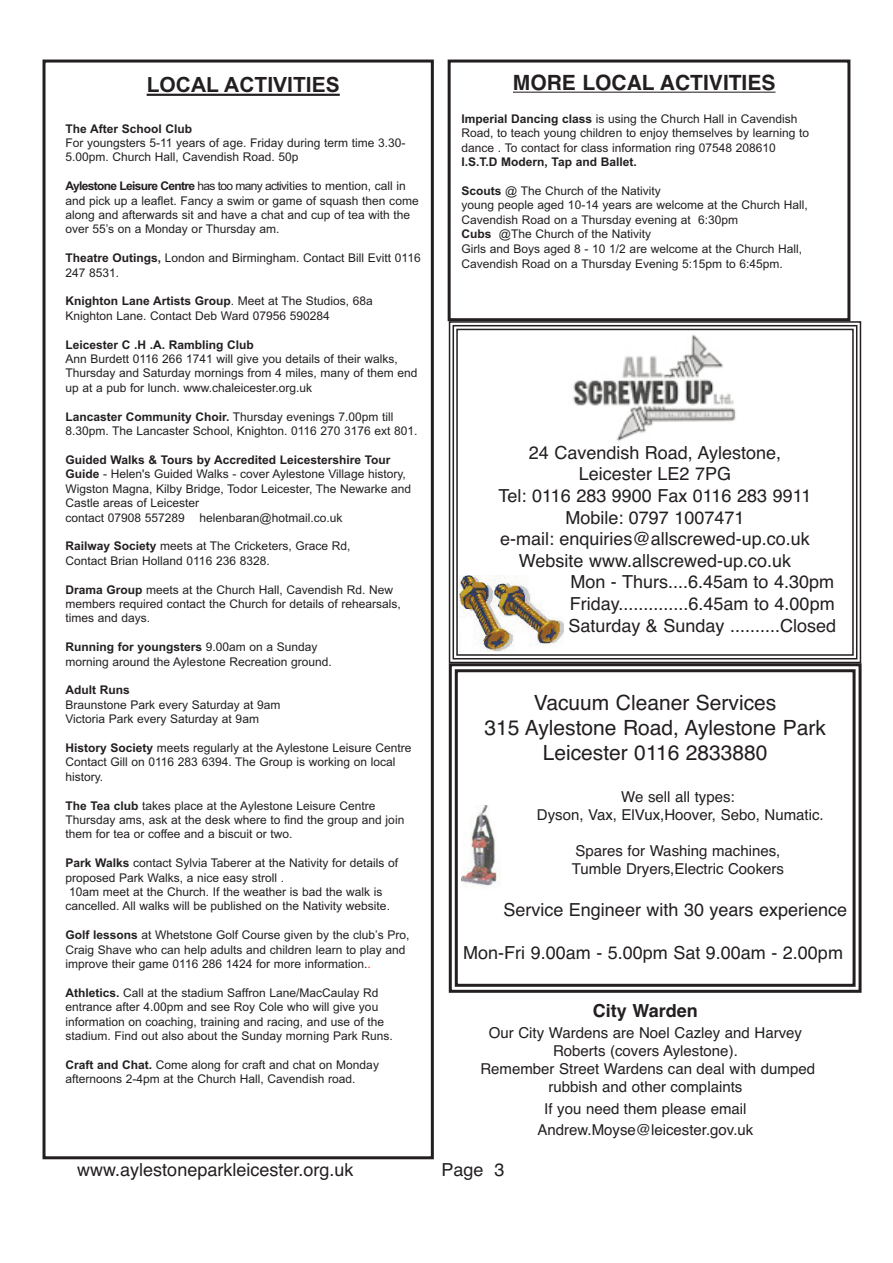
<style>
.page{position:relative;width:893px;height:1263px;background:#fff}
.page>*{position:absolute;margin:0;border:0;box-sizing:border-box;transform-origin:0 0}
.t1{font:21px/25.2px "Helvetica";color:#231f20;text-align:center}
.t2{font:700 21px "Helvetica";color:#231f20}
.t3{font:700 21px "Arial";color:#231f20}
.t4{font:18px "Helvetica";color:#231f20}
.t5{font:700 18px "Helvetica";color:#231f20}
.t6{font:15px/18px "Helvetica";color:#231f20;text-align:center}
.t7{font:12px/14.4px "Arial";color:#231f20}
.t8{font:700 12px "Arial";color:#231f20}
.s1{font-weight:700}
.s2{color:#ec2724}
</style>
<div class="page">
<div style="left:448px;top:60px;width:402px;height:261px;border:3px solid #231f20"></div>
<div style="left:43px;top:60px;width:391px;height:1099px;border:3px solid #231f20"></div>
<hr style="left:147px;top:94px;width:193px;height:2px;background:#231f20">
<hr style="left:513px;top:92px;width:262px;height:1px;background:#231f20">
<div style="left:449px;top:663px;width:412px;height:330px;border:3px solid #231f20"></div>
<div style="left:455px;top:669px;width:400px;height:318px;border:3px solid #231f20"></div>
<img style="left:461px;top:806px;width:39px;height:81px">
<div style="left:449px;top:321px;width:412px;height:342px;border:2px solid #231f20"></div>
<div style="left:453px;top:325px;width:404px;height:334px;border:2px solid #231f20"></div>
<div style="left:456px;top:329px;width:398px;height:327px;border:2px solid #231f20"></div>
<img style="left:459px;top:575px;width:105px;height:76px">
<img style="left:573px;top:334px;width:163px;height:107px">
<h1 class="t3" style="left:147px;top:73px;width:195px">LOCAL ACTIVITIES</h1>
<p class="t8" style="left:65px;top:121px;width:128px">The After School Club</p>
<p class="t7" style="left:65px;top:136px;width:341px">For youngsters 5-11 years of age. Friday during term time 3.30-<br>5.00pm. Church Hall, Cavendish Road. 50p</p>
<p class="t7" style="left:65px;top:179px;width:355px"><span class="s1">Aylestone Leisure Centre</span> has too many activities to mention, call in and pick up a leaflet. Fancy a swim or game of squash then come along and afterwards sit and have a chat and cup of tea with the over 55’s on a Monday or Thursday am.</p>
<p class="t7" style="left:65px;top:251px;width:357px"><span class="s1">Theatre Outings,</span> London and Birmingham. Contact Bill Evitt 0116<br>247 8531.</p>
<p class="t7" style="left:65px;top:294px;width:309px"><span class="s1">Knighton Lane Artists Group</span>. Meet at The Studios, 68a<br>Knighton Lane. Contact Deb Ward 07956 590284</p>
<p class="t8" style="left:65px;top:337px;width:190px">Leicester C .H .A. Rambling Club</p>
<p class="t7" style="left:65px;top:352px;width:354px">Ann Burdett 0116 266 1741 will give you details of their walks,<br>Thursday and Saturday mornings from 4 miles, many of them end up at a pub for lunch. www.chaleicester.org.uk</p>
<p class="t7" style="left:65px;top:409px;width:354px"><span class="s1">Lancaster Community Choir.</span> Thursday evenings 7.00pm till<br>8.30pm. The Lancaster School, Knighton. 0116 270 3176 ext 801.</p>
<p class="t7" style="left:65px;top:453px;width:347px"><span class="s1">Guided Walks &amp; Tours by Accredited Leicestershire Tour Guide</span> - Helen's Guided Walks - cover Aylestone Village history, Wigston Magna, Kilby Bridge, Todor Leicester, The Newarke and Castle areas of Leicester<br>contact 07908 557289 helenbaran@hotmail.co.uk</p>
<p class="t7" style="left:65px;top:539px;width:286px"><span class="s1">Railway Society</span> meets at The Cricketers, Grace Rd,<br>Contact Brian Holland 0116 236 8328.</p>
<p class="t7" style="left:65px;top:582px;width:337px"><span class="s1">Drama Group</span> meets at the Church Hall, Cavendish Rd. New members required contact the Church for details of rehearsals, times and days.</p>
<p class="t7" style="left:65px;top:640px;width:268px"><span class="s1">Running for youngsters</span> 9.00am on a Sunday morning around the Aylestone Recreation ground.</p>
<p class="t8" style="left:65px;top:683px;width:66px">Adult Runs</p>
<p class="t7" style="left:65px;top:697px;width:217px">Braunstone Park every Saturday at 9am<br>Victoria Park every Saturday at 9am</p>
<p class="t7" style="left:65px;top:741px;width:347px"><span class="s1">History Society</span> meets regularly at the Aylestone Leisure Centre<br>Contact Gill on 0116 283 6394. The Group is working on local history.</p>
<p class="t7" style="left:65px;top:798px;width:340px"><span class="s1">The Tea club</span> takes place at the Aylestone Leisure Centre<br>Thursday ams, ask at the desk where to find the group and join them for tea or coffee and a biscuit or two.</p>
<p class="t7" style="left:65px;top:856px;width:334px"><span class="s1">Park Walks</span> contact Sylvia Taberer at the Nativity for details of</p>
<p class="t7" style="left:65px;top:870px;width:220px">proposed Park Walks, a nice easy stroll .</p>
<p class="t7" style="left:69px;top:885px;width:315px">10am meet at the Church. If the weather is bad the walk is</p>
<p class="t7" style="left:65px;top:899px;width:326px">cancelled. All walks will be published on the Nativity website.</p>
<p class="t7" style="left:65px;top:928px;width:345px"><span class="s1">Golf lessons</span> at Whetstone Golf Course given by the club’s Pro,<br>Craig Shave who can help adults and children learn to play and improve their game 0116 286 1424 for more information.<span class="s2">.</span></p>
<p class="t7" style="left:65px;top:985px;width:329px"><span class="s1">Athletics.</span> Call at the stadium Saffron Lane/MacCaulay Rd entrance after 4.00pm and see Roy Cole who will give you information on coaching, training and racing, and use of the stadium. Find out also about the Sunday morning Park Runs.</p>
<p class="t7" style="left:65px;top:1057px;width:315px"><span class="s1">Craft and Chat.</span> Come along for craft and chat on Monday afternoons 2-4pm at the Church Hall, Cavendish road.</p>
<h1 class="t2" style="left:513px;top:71px;width:264px">MORE LOCAL ACTIVITIES</h1>
<p class="t7" style="left:462px;top:112px;width:349px"><span class="s1">Imperial Dancing class</span> is using the Church Hall in Cavendish<br>Road, to teach young children to enjoy themselves by learning to dance . To contact for class information ring 07548 208610</p>
<p class="t8" style="left:462px;top:155px;width:177px">I.S.T.D Modern, Tap and Ballet.</p>
<p class="t7" style="left:462px;top:184px;width:348px"><span class="s1">Scouts</span> @ The Church of the Nativity<br>young people aged 10-14 years are welcome at the Church Hall, Cavendish Road on a Thursday evening at 6:30pm<br><span class="s1">Cubs</span> @The Church of the Nativity<br>Girls and Boys aged 8 - 10 1/2 are welcome at the Church Hall, Cavendish Road on a Thursday Evening 5:15pm to 6:45pm.</p>
<h2 class="t4" style="left:529px;top:442px;width:254px">24 Cavendish Road, Aylestone,</h2>
<h2 class="t4" style="left:579px;top:464px;width:154px">Leicester LE2 7PG</h2>
<h2 class="t4" style="left:499px;top:485px;width:314px">Tel: 0116 283 9900 Fax 0116 283 9911</h2>
<h2 class="t4" style="left:565px;top:507px;width:181px">Mobile: 0797 1007471</h2>
<h2 class="t4" style="left:500px;top:528px;width:311px">e-mail: enquiries@allscrewed-up.co.uk</h2>
<h2 class="t4" style="left:519px;top:550px;width:274px">Website www.allscrewed-up.co.uk</h2>
<h2 class="t4" style="left:570px;top:572px;width:265px">Mon - Thurs....6.45am to 4.30pm</h2>
<h2 class="t4" style="left:570px;top:593px;width:266px">Friday..............6.45am to 4.00pm</h2>
<h2 class="t4" style="left:568px;top:615px;width:269px">Saturday &amp; Sunday ..........Closed</h2>
<h1 class="t1" style="left:484px;top:690px;width:343px">Vacuum Cleaner Services<br>315 Aylestone Road, Aylestone Park<br>Leicester 0116 2833880</h1>
<p class="t6" style="left:537px;top:788px;width:288px">We sell all types:<br>Dyson, Vax, ElVux,Hoover, Sebo, Numatic.</p>
<p class="t6" style="left:572px;top:842px;width:213px;text-align:left">Spares for Washing machines,<br>Tumble Dryers,Electric Cookers</p>
<h2 class="t4" style="left:503px;top:899px;width:345px">Service Engineer with 30 years experience</h2>
<h2 class="t4" style="left:463px;top:943px;width:381px">Mon-Fri 9.00am - 5.00pm Sat 9.00am - 2.00pm</h2>
<h2 class="t5" style="left:593px;top:1000px;width:106px">City Warden</h2>
<p class="t6" style="left:480px;top:1024px;width:336px">Our City Wardens are Noel Cazley and Harvey Roberts (covers Aylestone).<br>Remember Street Wardens can deal with dumped rubbish and other complaints</p>
<p class="t6" style="left:537px;top:1098px;width:217px;line-height:21.5px">If you need them please email<br>Andrew.Moyse@leicester.gov.uk</p>
<h2 class="t4" style="left:77px;top:1160px;width:278px">www.aylestoneparkleicester.org.uk</h2>
<h2 class="t4" style="left:441px;top:1160px;width:65px">Page 3</h2>
</div>
